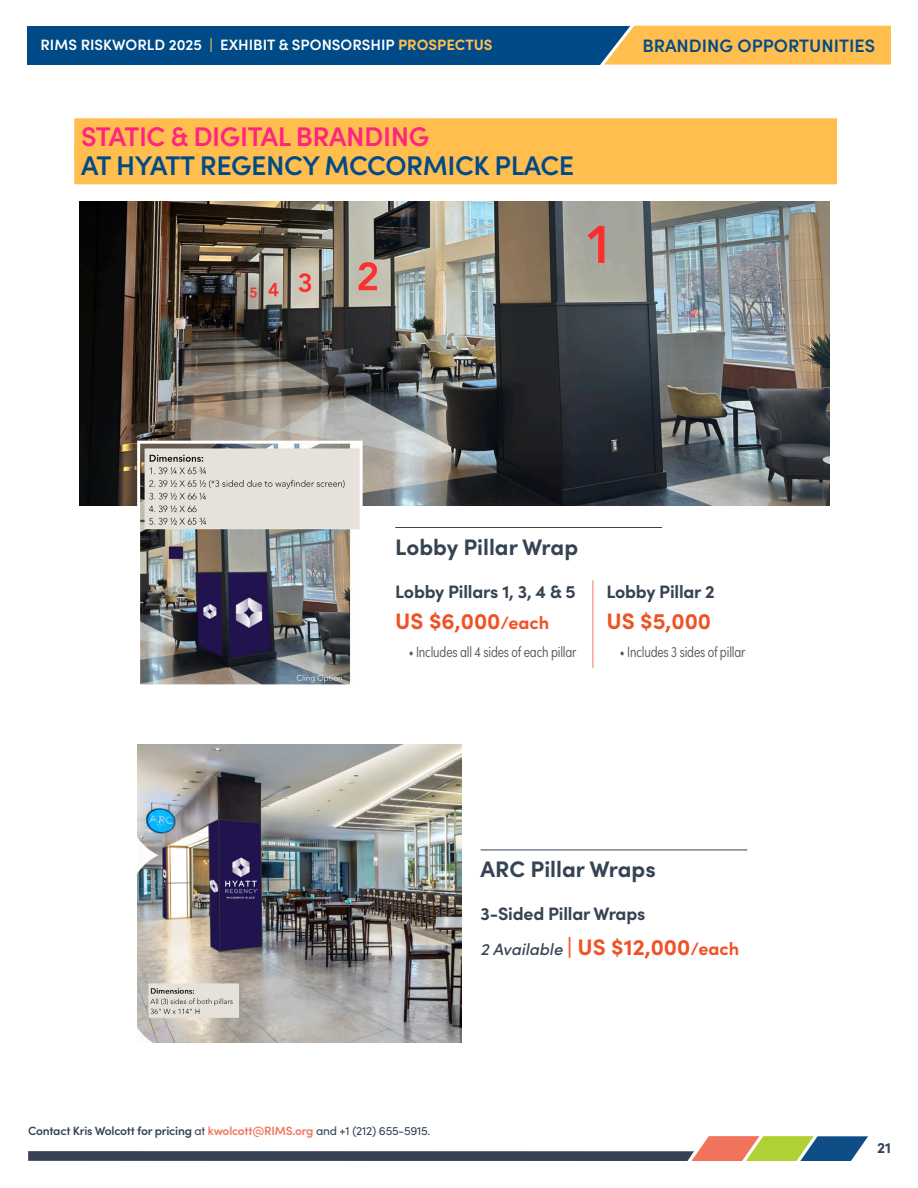
<style>
.page{position:relative;width:918px;height:1188px;background:#fff}
.page>*{position:absolute;margin:0;border:0;box-sizing:border-box;transform-origin:0 0}
.t1{font:600 27px "Sofia Pro";letter-spacing:-.015em;color:#004b87}
.t2{font:600 27px "Sofia Pro";letter-spacing:-.015em;color:#ff2481}
.t3{font:700 22.5px "Sofia Pro";color:#364353}
.t4{font:700 22.5px "Sofia Pro";color:#f05224}
.t5{font:700 18px "Sofia Pro";letter-spacing:-.01em;color:#364353}
.t6{font:600 18px "Sofia Pro";color:#004b87}
.t7{font:italic 500 16.5px "Sofia Pro";color:#364353}
.t8{font:300 15px "Sofia Pro Condensed";letter-spacing:-.01em;color:#57585a}
.t9{font:600 15px "Sofia Pro";color:#fff}
.t10{font:700 15px "Sofia Pro";color:#364353}
.t11{font:600 12px "Sofia Pro";letter-spacing:-.02em;color:#364353}
.s1{color:#ffbe4e}
.s2{font-weight:700;color:#ffbe4e}
.s3{font-size:18px}
.s4{font-weight:700;font-style:normal;font-size:22.5px;color:#f05224}
.s5{font-weight:700;font-style:normal;font-size:18px;color:#f05224}
.s6{font-weight:400}
.s7{color:#f3735d}
</style>
<div class="page">
<div style="left:27px;top:26px;width:864px;height:39px;background:#004b87"></div>
<svg style="left:600px;top:25px;width:291px;height:40px"></svg>
<svg style="left:28px;top:1136px;width:840px;height:25px"></svg>
<div style="left:74px;top:118px;width:763px;height:38px;background:#ffbe4e"></div>
<div style="left:74px;top:147px;width:763px;height:37px;background:#ffbe4e"></div>
<hr style="left:395px;top:527px;width:267px;height:1px;background:#364353">
<img style="left:80px;top:202px;width:749px;height:303px">
<img style="left:136px;top:439px;width:228px;height:246px">
<img style="left:137px;top:745px;width:324px;height:297px">
<hr style="left:481px;top:850px;width:266px;height:1px;background:#364353">
<hr style="left:593px;top:580px;width:1px;height:88px;background:#f3735d">
<p class="t9" style="left:40px;top:34px;width:454px">RIMS RISKWORLD 2025 <span class="s1">|</span> EXHIBIT &amp; SPONSORSHIP <span class="s2">PROSPECTUS</span></p>
<h3 class="t6" style="left:642px;top:32px;width:234px">BRANDING OPPORTUNITIES</h3>
<p class="t2" style="left:81px;top:117px;width:350px">STATIC &amp; DIGITAL BRANDING</p>
<p class="t1" style="left:81px;top:145px;width:495px">AT HYATT REGENCY MCCORMICK PLACE</p>
<p class="t3" style="left:395px;top:529px;width:184px">Lobby Pillar Wrap</p>
<p class="t5" style="left:395px;top:578px;width:182px">Lobby Pillars 1, 3, 4 &amp; 5</p>
<p class="t4" style="left:395px;top:604px;width:156px">US $6,000<span class="s3">/each</span></p>
<p class="t8" style="left:409px;top:641px;width:169px">• Includes all 4 sides of each pillar</p>
<p class="t5" style="left:606px;top:578px;width:110px">Lobby Pillar 2</p>
<p class="t4" style="left:606px;top:604px;width:106px">US $5,000</p>
<p class="t8" style="left:620px;top:641px;width:127px">• Includes 3 sides of pillar</p>
<p class="t3" style="left:481px;top:852px;width:177px">ARC Pillar Wraps</p>
<p class="t5" style="left:481px;top:900px;width:166px">3-Sided Pillar Wraps</p>
<p class="t7" style="left:481px;top:937px;width:260px">2 Available <span class="s4">| US $12,000</span><span class="s5">/each</span></p>
<p class="t11" style="left:28px;top:1122px;width:404px">Contact Kris Wolcott for pricing <span class="s6">at</span> <span class="s7">kwolcott@RIMS.org</span> <span class="s6">and +1 (212) 655-5915.</span></p>
<p class="t10" style="left:877px;top:1137px;width:15px">21</p>
</div>
